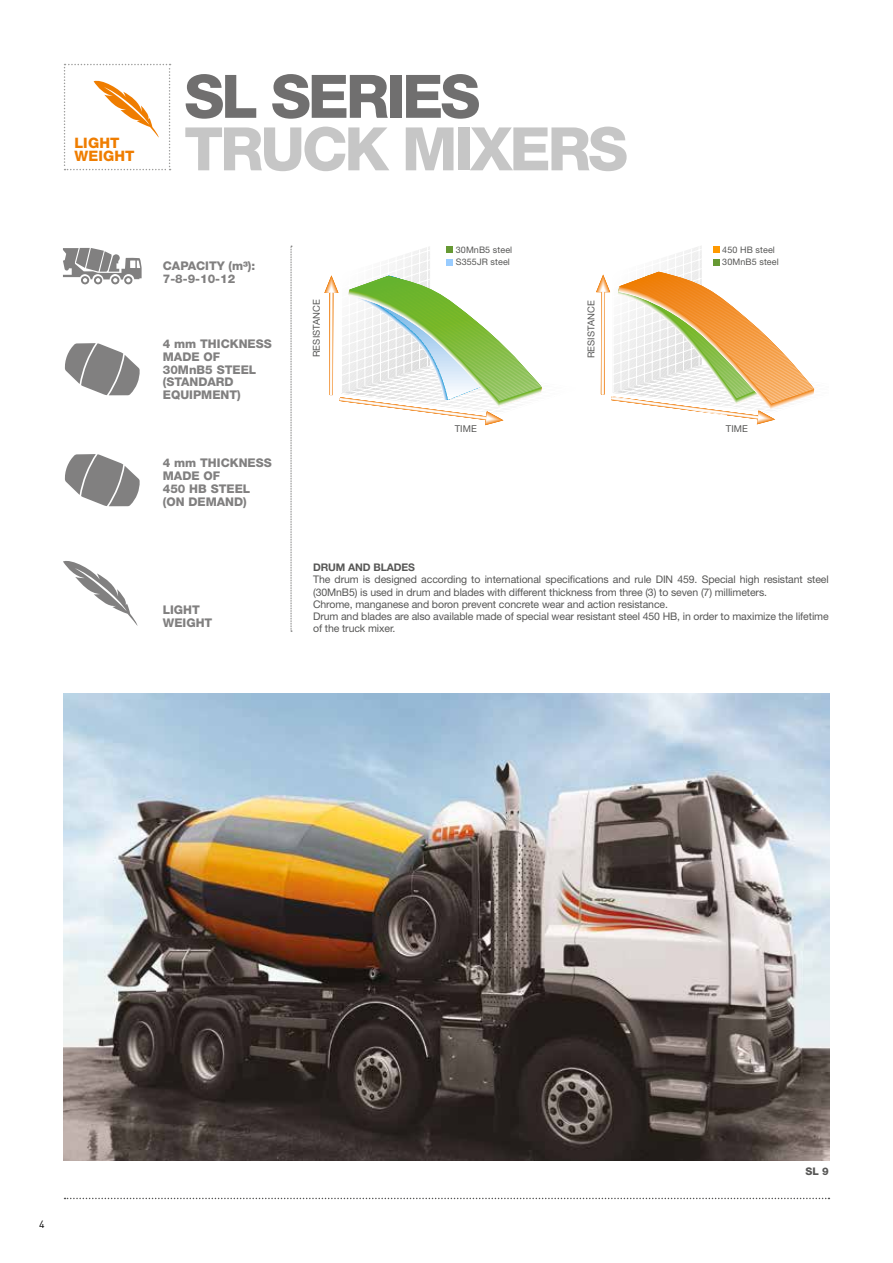
<style>
.page{position:relative;width:893px;height:1263px;background:#fff}
.page>*{position:absolute;margin:0;border:0;box-sizing:border-box;transform-origin:0 0}
.t1{font:800 60px "Helvetica Neue LT Std";letter-spacing:-.05em;color:#c6c6c6}
.t2{font:800 60px "Helvetica Neue LT Std";letter-spacing:-.05em;color:#706f6f}
.t3{font:800 14.4px/12.9px "Helvetica Neue LT Std";letter-spacing:.01em;color:#ef7d00}
.t4{font:800 12px/12.9px "Helvetica Neue LT Std";color:#818080}
.t5{font:10.5px/12px "Helvetica Neue LT Std";letter-spacing:-.01em;color:#575756}
.t6{font:700 10.5px "Helvetica Neue LT Std";letter-spacing:-.01em;color:#575756}
.t7{font:800 10.5px "Helvetica Neue LT Std";color:#575756}
.t8{font:10.5px "DIN";color:#000}
.t9{font:9.45px "Helvetica Neue LT Std";letter-spacing:.01em;color:#575756}
.t10{font:9px/12.9px "Helvetica Neue LT Std";letter-spacing:.01em;color:#575756}
</style>
<div class="page">
<svg style="left:596px;top:246px;width:219px;height:178px"></svg>
<img style="left:63px;top:693px;width:766px;height:468px">
<svg style="left:324px;top:246px;width:218px;height:179px"></svg>
<div style="left:446px;top:246px;width:7px;height:7px;background:#693"></div>
<div style="left:446px;top:259px;width:7px;height:6px;background:#9cf"></div>
<div style="left:713px;top:246px;width:7px;height:7px;background:#f90"></div>
<div style="left:713px;top:259px;width:7px;height:6px;background:#693"></div>
<svg style="left:64px;top:64px;width:107px;height:106px"></svg>
<svg style="left:65px;top:1198px;width:764px;height:1px"></svg>
<svg style="left:65px;top:343px;width:75px;height:52px"></svg>
<svg style="left:65px;top:454px;width:75px;height:52px"></svg>
<svg style="left:63px;top:561px;width:74px;height:64px"></svg>
<svg style="left:63px;top:248px;width:79px;height:36px"></svg>
<svg style="left:291px;top:246px;width:1px;height:386px"></svg>
<h2 class="t3" style="left:74px;top:136px;width:62px">LIGHT<br>WEIGHT</h2>
<h1 class="t2" style="left:184px;top:61px;width:298px">SL SERIES</h1>
<h1 class="t1" style="left:184px;top:113px;width:445px">TRUCK MIXERS</h1>
<p class="t4" style="left:163px;top:259px;width:94px">CAPACITY (m³):<br>7-8-9-10-12</p>
<p class="t4" style="left:163px;top:337px;width:110px">4 mm THICKNESS<br>MADE OF<br>30MnB5 STEEL (STANDARD<br>EQUIPMENT)</p>
<p class="t4" style="left:163px;top:456px;width:110px">4 mm THICKNESS<br>MADE OF<br>450 HB STEEL (ON DEMAND)</p>
<p class="t4" style="left:163px;top:603px;width:51px">LIGHT<br>WEIGHT</p>
<p class="t9" style="left:311px;top:357px;width:59px;rotate:-90deg">RESISTANCE</p>
<p class="t10" style="left:456px;top:243px;width:58px">30MnB5 steel<br>S355JR steel</p>
<p class="t10" style="left:722px;top:243px;width:58px">450 HB steel<br>30MnB5 steel</p>
<p class="t9" style="left:455px;top:423px;width:24px">TIME</p>
<p class="t9" style="left:586px;top:358px;width:59px;rotate:-90deg">RESISTANCE</p>
<p class="t9" style="left:726px;top:423px;width:24px">TIME</p>
<p class="t6" style="left:313px;top:561px;width:103px">DRUM AND BLADES</p>
<p class="t5" style="left:313px;top:574px;width:517px">The drum is designed according to international specifications and rule DIN 459. Special high resistant steel (30MnB5) is used in drum and blades with different thickness from three (3) to seven (7) millimeters.<br>Chrome, manganese and boron prevent concrete wear and action resistance.<br>Drum and blades are also available made of special wear resistant steel 450 HB, in order to maximize the lifetime of the truck mixer.</p>
<p class="t8" style="left:39px;top:1218px;width:7px">4</p>
<p class="t7" style="left:805px;top:1165px;width:25px">SL 9</p>
</div>
